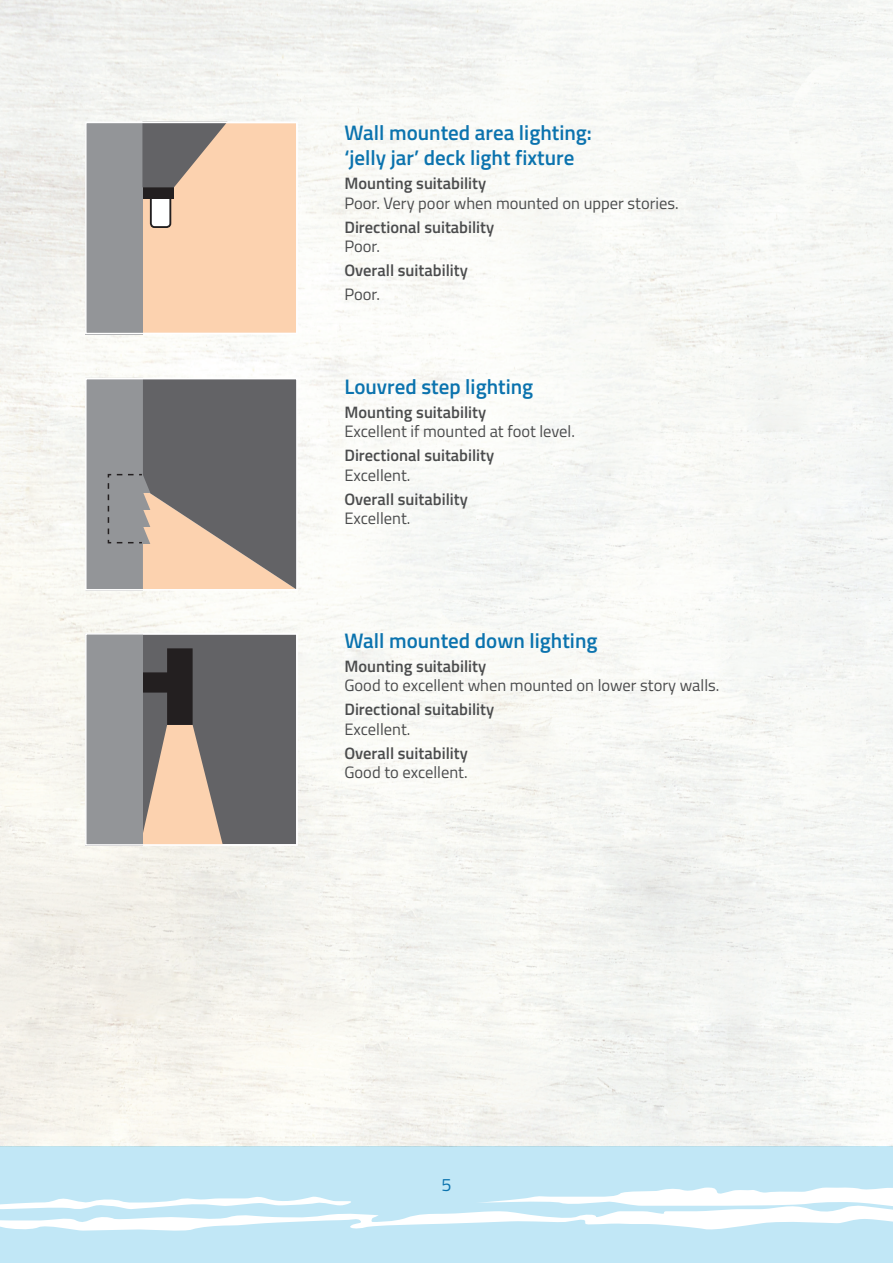
<style>
.page{position:relative;width:893px;height:1263px;background:#fff}
.page>*{position:absolute;margin:0;border:0;box-sizing:border-box;transform-origin:0 0}
.t1{font:600 21px/25.5px "Titillium";color:#0b73ae}
.t2{font:18px "Titillium";color:#0b73ae}
.t3{font:600 16.5px "Titillium";color:#4b4c4d}
.t4{font:16.5px "Titillium";color:#4b4c4d}
</style>
<div class="page">
<img style="left:0;top:0;width:893px;height:1146px">
<svg style="left:0;top:1146px;width:893px;height:117px;background:#caeaf7"></svg>
<div style="left:85px;top:122px;width:213px;height:212px;background:#fcd2af"></div>
<div style="left:85px;top:122px;width:57px;height:212px;background:#939598"></div>
<svg style="left:142px;top:125px;width:83px;height:104px"></svg>
<div style="left:85px;top:122px;width:213px;height:212px;border:2px solid #fff"></div>
<div style="left:85px;top:633px;width:213px;height:213px;background:#636366"></div>
<svg style="left:142px;top:648px;width:81px;height:195px"></svg>
<div style="left:85px;top:633px;width:57px;height:213px;background:#939598"></div>
<div style="left:85px;top:633px;width:213px;height:213px;border:2px solid #fff"></div>
<svg style="left:86px;top:378px;width:211px;height:212px;background:#8b8582"></svg>
<p class="t1" style="left:344px;top:118px;width:249px">Wall mounted area lighting: ‘jelly jar’ deck light fixture</p>
<p class="t3" style="left:344px;top:171px;width:143px">Mounting suitability</p>
<p class="t4" style="left:344px;top:191px;width:336px">Poor. Very poor when mounted on upper stories.</p>
<p class="t3" style="left:344px;top:214px;width:151px">Directional suitability</p>
<p class="t4" style="left:344px;top:234px;width:37px">Poor.</p>
<p class="t3" style="left:344px;top:258px;width:125px">Overall suitability</p>
<p class="t4" style="left:344px;top:282px;width:37px">Poor.</p>
<p class="t1" style="left:344px;top:372px;width:190px">Louvred step lighting</p>
<p class="t3" style="left:344px;top:399px;width:143px">Mounting suitability</p>
<p class="t4" style="left:344px;top:419px;width:232px">Excellent if mounted at foot level.</p>
<p class="t3" style="left:344px;top:443px;width:151px">Directional suitability</p>
<p class="t4" style="left:344px;top:463px;width:67px">Excellent.</p>
<p class="t3" style="left:344px;top:486px;width:125px">Overall suitability</p>
<p class="t4" style="left:344px;top:506px;width:67px">Excellent.</p>
<p class="t1" style="left:344px;top:626px;width:255px">Wall mounted down lighting</p>
<p class="t3" style="left:344px;top:653px;width:143px">Mounting suitability</p>
<p class="t4" style="left:344px;top:673px;width:376px">Good to excellent when mounted on lower story walls.</p>
<p class="t3" style="left:344px;top:697px;width:151px">Directional suitability</p>
<p class="t4" style="left:344px;top:717px;width:67px">Excellent.</p>
<p class="t3" style="left:344px;top:740px;width:125px">Overall suitability</p>
<p class="t4" style="left:344px;top:760px;width:125px">Good to excellent.</p>
<p class="t2" style="left:441px;top:1172px;width:12px">5</p>
</div>
